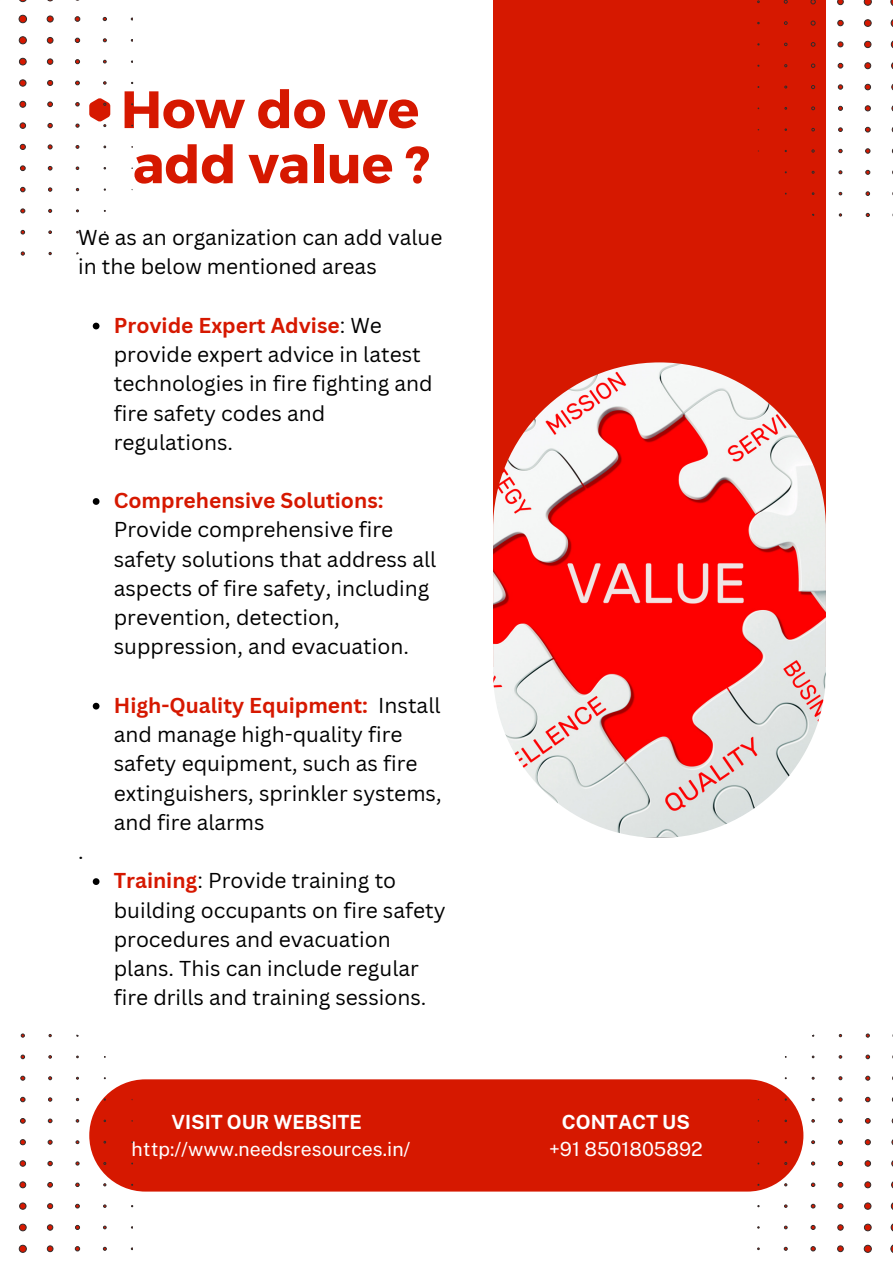
<style>
.page{position:relative;width:893px;height:1264px;background:#fff}
.page>*{position:absolute;margin:0;border:0;box-sizing:border-box;transform-origin:0 0}
.t1{font:700 52.5px/55.1px "Montserrat";color:#d61800}
.t2{font:21px/29.2px "Canva Sans";color:#000}
.t3{font:700 21px "Canva Sans";color:#d61800}
.t4{font:19.5px "Public Sans";color:#fff}
.t5{font:700 19.5px "Public Sans";color:#fff}
.s1{font-weight:700;color:#d61800}
</style>
<div class="page">
<div style="left:493px;top:0;width:332px;height:666px;background:#d61800"></div>
<img style="left:493px;top:362px;width:332px;height:476px;border-radius:166px">
<div style="left:89px;top:1079px;width:714px;height:112px;background:#d61800;border-radius:56px"></div>
<svg style="left:93px;top:323px;width:6px;height:6px"></svg>
<svg style="left:93px;top:498px;width:6px;height:7px"></svg>
<svg style="left:93px;top:702px;width:6px;height:7px"></svg>
<svg style="left:93px;top:878px;width:6px;height:7px"></svg>
<svg style="left:19px;top:0;width:8px;height:2px"></svg>
<div style="left:19px;top:15px;width:8px;height:8px;background:#d61800;border-radius:50%"></div>
<div style="left:19px;top:15px;width:8px;height:8px;border:1px solid #332c2b;border-radius:50%"></div>
<div style="left:19px;top:37px;width:7px;height:7px;background:#d61800;border-radius:50%"></div>
<div style="left:19px;top:37px;width:7px;height:7px;border:1px solid #332c2b;border-radius:50%"></div>
<div style="left:19px;top:58px;width:7px;height:7px;background:#d61800;border-radius:50%"></div>
<div style="left:19px;top:58px;width:7px;height:7px;border:1px solid #332c2b;border-radius:50%"></div>
<svg style="left:20px;top:80px;width:6px;height:6px"></svg>
<svg style="left:20px;top:101px;width:6px;height:6px"></svg>
<svg style="left:20px;top:123px;width:6px;height:5px"></svg>
<svg style="left:20px;top:144px;width:5px;height:5px"></svg>
<svg style="left:20px;top:166px;width:5px;height:5px"></svg>
<svg style="left:21px;top:187px;width:4px;height:5px"></svg>
<svg style="left:21px;top:209px;width:4px;height:4px"></svg>
<svg style="left:21px;top:230px;width:4px;height:4px"></svg>
<svg style="left:47px;top:16px;width:6px;height:6px"></svg>
<svg style="left:47px;top:37px;width:6px;height:6px"></svg>
<svg style="left:47px;top:59px;width:6px;height:5px"></svg>
<svg style="left:48px;top:80px;width:5px;height:5px"></svg>
<svg style="left:48px;top:102px;width:4px;height:5px"></svg>
<svg style="left:48px;top:123px;width:4px;height:5px"></svg>
<svg style="left:48px;top:145px;width:4px;height:4px"></svg>
<svg style="left:48px;top:166px;width:4px;height:4px"></svg>
<svg style="left:48px;top:188px;width:4px;height:3px"></svg>
<svg style="left:75px;top:17px;width:5px;height:4px"></svg>
<svg style="left:75px;top:38px;width:5px;height:5px"></svg>
<svg style="left:75px;top:60px;width:5px;height:4px"></svg>
<svg style="left:75px;top:81px;width:4px;height:4px"></svg>
<svg style="left:76px;top:102px;width:3px;height:4px"></svg>
<svg style="left:103px;top:17px;width:3px;height:4px"></svg>
<svg style="left:89px;top:98px;width:21px;height:29px"></svg>
<svg style="left:864px;top:0;width:7px;height:5px"></svg>
<div style="left:864px;top:20px;width:7px;height:6px;background:#d61800;border-radius:50%"></div>
<div style="left:864px;top:20px;width:7px;height:6px;border:1px solid #332c2b;border-radius:50%"></div>
<div style="left:864px;top:41px;width:6px;height:7px;background:#d61800;border-radius:50%"></div>
<div style="left:864px;top:41px;width:7px;height:7px;border:1px solid #332c2b;border-radius:50%"></div>
<svg style="left:864px;top:63px;width:6px;height:6px"></svg>
<svg style="left:864px;top:84px;width:6px;height:6px"></svg>
<svg style="left:865px;top:106px;width:5px;height:5px"></svg>
<svg style="left:865px;top:127px;width:5px;height:5px"></svg>
<svg style="left:865px;top:149px;width:5px;height:4px"></svg>
<svg style="left:865px;top:170px;width:4px;height:4px"></svg>
<svg style="left:865px;top:192px;width:4px;height:3px"></svg>
<svg style="left:866px;top:213px;width:3px;height:4px"></svg>
<svg style="left:837px;top:0;width:6px;height:5px"></svg>
<svg style="left:837px;top:20px;width:6px;height:6px"></svg>
<svg style="left:837px;top:42px;width:6px;height:5px"></svg>
<svg style="left:838px;top:63px;width:4px;height:5px"></svg>
<svg style="left:838px;top:85px;width:4px;height:4px"></svg>
<svg style="left:838px;top:106px;width:4px;height:4px"></svg>
<svg style="left:838px;top:128px;width:4px;height:3px"></svg>
<svg style="left:838px;top:149px;width:4px;height:4px"></svg>
<svg style="left:810px;top:0;width:5px;height:4px"></svg>
<svg style="left:811px;top:21px;width:4px;height:4px"></svg>
<svg style="left:811px;top:42px;width:4px;height:4px"></svg>
<svg style="left:811px;top:85px;width:3px;height:4px"></svg>
<div style="left:19px;top:1245px;width:7px;height:7px;background:#d61800;border-radius:50%"></div>
<div style="left:19px;top:1245px;width:7px;height:7px;border:1px solid #332c2b;border-radius:50%"></div>
<div style="left:19px;top:1224px;width:7px;height:6px;background:#d61800;border-radius:50%"></div>
<div style="left:19px;top:1224px;width:7px;height:6px;border:1px solid #332c2b;border-radius:50%"></div>
<div style="left:20px;top:1202px;width:6px;height:7px;background:#d61800;border-radius:50%"></div>
<div style="left:20px;top:1202px;width:6px;height:7px;border:1px solid #332c2b;border-radius:50%"></div>
<svg style="left:20px;top:1181px;width:6px;height:6px"></svg>
<svg style="left:20px;top:1160px;width:6px;height:6px"></svg>
<svg style="left:20px;top:1139px;width:5px;height:5px"></svg>
<svg style="left:20px;top:1118px;width:5px;height:5px"></svg>
<svg style="left:21px;top:1097px;width:4px;height:4px"></svg>
<svg style="left:21px;top:1076px;width:4px;height:4px"></svg>
<svg style="left:21px;top:1055px;width:4px;height:3px"></svg>
<svg style="left:21px;top:1033px;width:3px;height:4px"></svg>
<svg style="left:47px;top:1245px;width:6px;height:6px"></svg>
<svg style="left:47px;top:1224px;width:6px;height:6px"></svg>
<svg style="left:48px;top:1203px;width:5px;height:5px"></svg>
<svg style="left:48px;top:1182px;width:4px;height:5px"></svg>
<svg style="left:48px;top:1161px;width:4px;height:4px"></svg>
<svg style="left:48px;top:1140px;width:4px;height:4px"></svg>
<svg style="left:48px;top:1118px;width:4px;height:4px"></svg>
<svg style="left:48px;top:1097px;width:4px;height:4px"></svg>
<svg style="left:75px;top:1246px;width:5px;height:4px"></svg>
<svg style="left:75px;top:1225px;width:5px;height:4px"></svg>
<svg style="left:75px;top:1204px;width:4px;height:3px"></svg>
<svg style="left:76px;top:1182px;width:3px;height:4px"></svg>
<svg style="left:76px;top:1161px;width:3px;height:4px"></svg>
<div style="left:864px;top:1245px;width:7px;height:7px;background:#d61800;border-radius:50%"></div>
<div style="left:864px;top:1245px;width:7px;height:7px;border:1px solid #332c2b;border-radius:50%"></div>
<div style="left:864px;top:1224px;width:7px;height:6px;background:#d61800;border-radius:50%"></div>
<div style="left:864px;top:1224px;width:7px;height:6px;border:1px solid #332c2b;border-radius:50%"></div>
<div style="left:864px;top:1202px;width:6px;height:7px;background:#d61800;border-radius:50%"></div>
<div style="left:864px;top:1202px;width:7px;height:7px;border:1px solid #332c2b;border-radius:50%"></div>
<svg style="left:864px;top:1181px;width:6px;height:6px"></svg>
<svg style="left:864px;top:1160px;width:6px;height:6px"></svg>
<svg style="left:865px;top:1139px;width:5px;height:5px"></svg>
<svg style="left:865px;top:1118px;width:5px;height:5px"></svg>
<svg style="left:865px;top:1097px;width:5px;height:4px"></svg>
<svg style="left:865px;top:1076px;width:4px;height:4px"></svg>
<svg style="left:865px;top:1055px;width:4px;height:3px"></svg>
<svg style="left:866px;top:1033px;width:3px;height:4px"></svg>
<svg style="left:837px;top:1245px;width:6px;height:6px"></svg>
<svg style="left:837px;top:1224px;width:6px;height:6px"></svg>
<svg style="left:837px;top:1203px;width:6px;height:5px"></svg>
<svg style="left:838px;top:1182px;width:4px;height:5px"></svg>
<svg style="left:838px;top:1161px;width:4px;height:4px"></svg>
<svg style="left:838px;top:1140px;width:4px;height:4px"></svg>
<svg style="left:838px;top:1118px;width:4px;height:4px"></svg>
<svg style="left:838px;top:1097px;width:4px;height:4px"></svg>
<svg style="left:810px;top:1246px;width:5px;height:4px"></svg>
<svg style="left:811px;top:1225px;width:4px;height:4px"></svg>
<svg style="left:811px;top:1204px;width:4px;height:3px"></svg>
<h1 class="t1" style="left:121px;top:79px;width:311px">How do we add value ?</h1>
<p class="t2" style="left:78px;top:222px;width:366px">We as an organization can add value in the below mentioned areas</p>
<p class="t2" style="left:78px;top:836px;width:7px">.</p>
<p class="t2" style="left:114px;top:310px;width:320px"><span class="s1">Provide Expert Advise</span>: We provide expert advice in latest technologies in fire fighting and fire safety codes and regulations.</p>
<p class="t3" style="left:114px;top:486px;width:271px">Comprehensive Solutions:</p>
<p class="t2" style="left:114px;top:514px;width:324px">Provide comprehensive fire safety solutions that address all aspects of fire safety, including prevention, detection, suppression, and evacuation.</p>
<p class="t2" style="left:114px;top:690px;width:329px"><span class="s1">High-Quality Equipment:</span> Install and manage high-quality fire safety equipment, such as fire extinguishers, sprinkler systems, and fire alarms</p>
<p class="t2" style="left:114px;top:865px;width:333px"><span class="s1">Training</span>: Provide training to building occupants on fire safety procedures and evacuation plans. This can include regular fire drills and training sessions.</p>
<p class="t5" style="left:171px;top:1110px;width:192px">VISIT OUR WEBSITE</p>
<p class="t4" style="left:132px;top:1137px;width:280px">http://www.needsresources.in/</p>
<p class="t5" style="left:562px;top:1110px;width:129px">CONTACT US</p>
<p class="t4" style="left:549px;top:1137px;width:155px">+91 8501805892</p>
</div>
